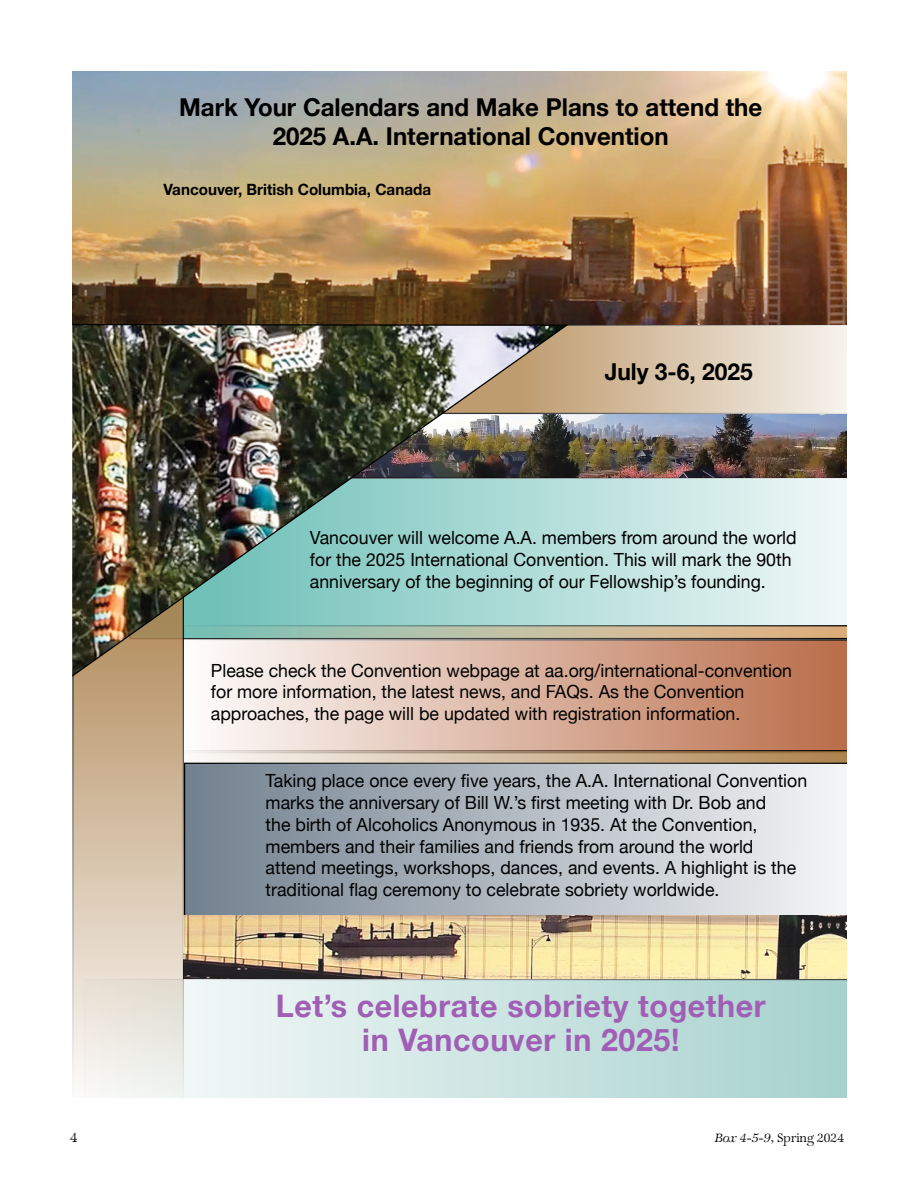
<style>
.page{position:relative;width:918px;height:1188px;background:#fff}
.page>*{position:absolute;margin:0;border:0;box-sizing:border-box;transform-origin:0 0}
.t1{font:700 31.05px/34.7px "Helvetica Neue";letter-spacing:.02em;color:#a05eb5;text-align:center}
.t2{font:700 24.6px/29.5px "Helvetica Neue";color:#000;text-align:center}
.t3{font:700 23.25px "Helvetica Neue";color:#000}
.t4{font:18.15px/21.8px "Helvetica Neue";color:#000101}
.t5{font:18.15px/21.8px "Helvetica Neue";color:#000}
.t6{font:700 15.6px "Helvetica Neue";color:#000}
.t7{font:300 15px "Zapf Internatl IT Cby BT";color:#000}
.t8{font:300 13.5px "Zapf Internatl IT Cby BT";color:#000}
.s1{font-style:italic}
</style>
<div class="page">
<svg style="left:184px;top:979px;width:663px;height:119px;background:#cae3e0"></svg>
<svg style="left:184px;top:764px;width:663px;height:152px;background:#b2bac1"></svg>
<svg style="left:217px;top:639px;width:630px;height:111px;background:#d6aa96"></svg>
<img style="left:571px;top:414px;width:276px;height:63px">
<svg style="left:571px;top:477px;width:276px;height:148px;background:#d2eae8"></svg>
<svg style="left:72px;top:678px;width:112px;height:420px;background:#d9c9b4"></svg>
<svg style="left:571px;top:325px;width:276px;height:89px;background:#ddccb6"></svg>
<img style="left:72px;top:71px;width:775px;height:254px">
<img style="left:72px;top:323px;width:499px;height:355px">
<svg style="left:184px;top:750px;width:663px;height:14px;background:#b6a28b"></svg>
<svg style="left:184px;top:625px;width:663px;height:14px;background:#a4ab92"></svg>
<img style="left:184px;top:916px;width:663px;height:63px">
<h2 class="t2" style="left:179px;top:93px;width:585px">Mark Your Calendars and Make Plans to attend the<br>2025 A.A. International Convention</h2>
<p class="t6" style="left:164px;top:178px;width:269px">Vancouver, British Columbia, Canada</p>
<p class="t3" style="left:605px;top:353px;width:150px">July 3-6, 2025</p>
<p class="t5" style="left:310px;top:528px;width:488px">Vancouver will welcome A.A. members from around the world for the 2025 International Convention. This will mark the 90th anniversary of the beginning of our Fellowship’s founding.</p>
<p class="t4" style="left:211px;top:660px;width:583px">Please check the Convention webpage at aa.org/international-convention for more information, the latest news, and FAQs. As the Convention approaches, the page will be updated with registration information.</p>
<p class="t4" style="left:266px;top:771px;width:543px">Taking place once every five years, the A.A. International Convention marks the anniversary of Bill W.’s first meeting with Dr. Bob and<br>the birth of Alcoholics Anonymous in 1935. At the Convention, members and their families and friends from around the world attend meetings, workshops, dances, and events. A highlight is the traditional flag ceremony to celebrate sobriety worldwide.</p>
<h1 class="t1" style="left:276px;top:989px;width:491px">Let’s celebrate sobriety together in Vancouver in 2025!</h1>
<p class="t7" style="left:70px;top:1128px;width:9px">4</p>
<p class="t8" style="left:715px;top:1130px;width:130px"><span class="s1">Box 4-5-9,</span> Spring 2024</p>
</div>
